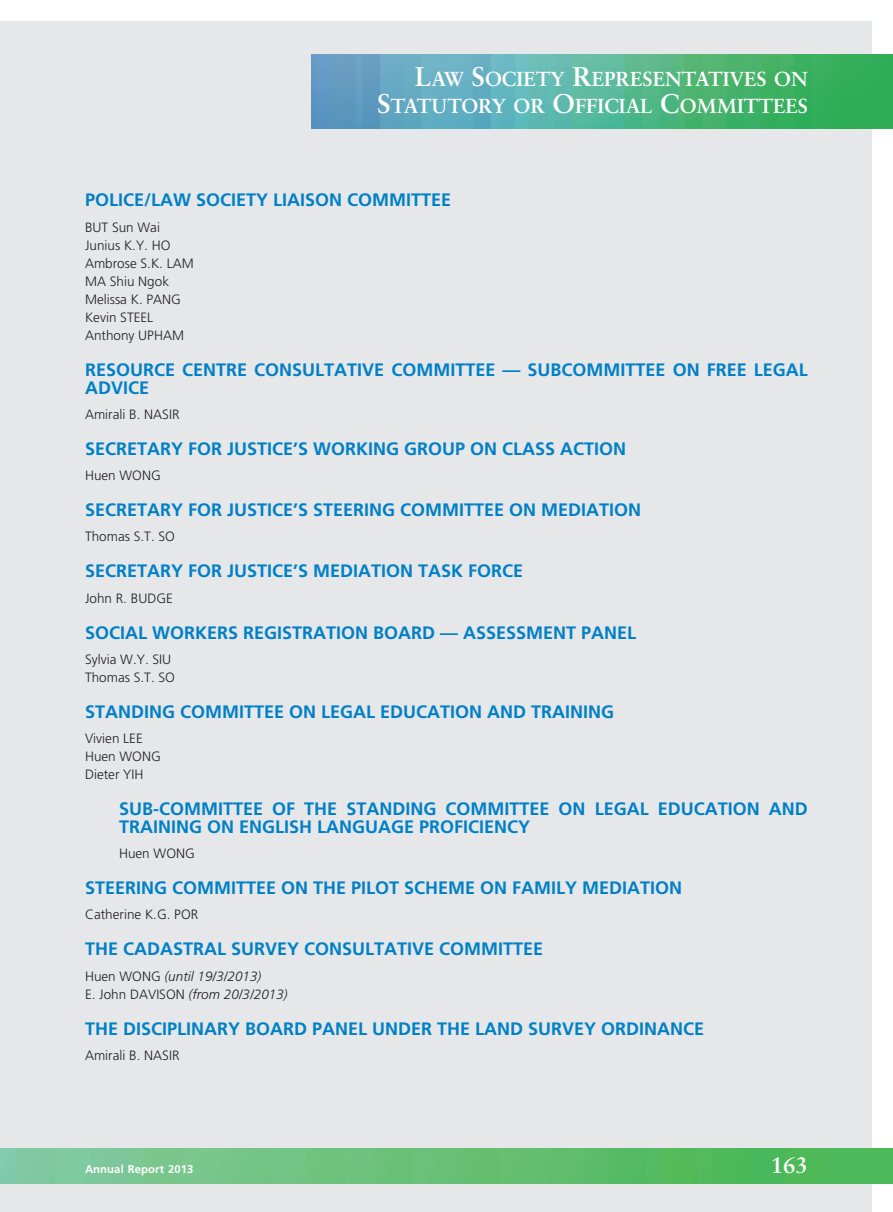
<style>
.page{position:relative;width:893px;height:1212px;background:#fff}
.page>*{position:absolute;margin:0;border:0;box-sizing:border-box;transform-origin:0 0}
.t1{font:700 22.5px "Sabon LT Std";color:#fff}
.t2{font:700 20.25px/27px "Sabon LT Std";color:#fff;text-align:right}
.t3{font:700 18px/18px "Frutiger LT Std";color:#0080c7}
.t4{font:300 13.5px/18px "Frutiger LT Std";color:#231f20}
.t5{font:italic 300 13.5px/18px "Frutiger LT Std";color:#231f20}
.t6{font:700 11.25px "Frutiger LT Std";letter-spacing:.01em;color:#fff}
.s1{font-size:27px}
.s2{font-style:normal}
</style>
<div class="page">
<div style="left:0;top:21px;width:872px;height:1191px;background:#e6e7e9"></div>
<img style="left:312px;top:54px;width:581px;height:75px">
<img style="left:0;top:1148px;width:893px;height:35px">
<p class="t2" style="left:377px;top:67px;width:432px"><span class="s1">L</span>AW <span class="s1">S</span>OCIETY <span class="s1">R</span>EPRESENTATIVES ON<br><span class="s1">S</span>TATUTORY OR <span class="s1">O</span>FFICIAL <span class="s1">C</span>OMMITTEES</p>
<p class="t3" style="left:85px;top:192px;width:368px">POLICE/LAW SOCIETY LIAISON COMMITTEE</p>
<p class="t4" style="left:85px;top:219px;width:110px">BUT Sun Wai<br>Junius K.Y. HO<br>Ambrose S.K. LAM<br>MA Shiu Ngok<br>Melissa K. PANG<br>Kevin STEEL<br>Anthony UPHAM</p>
<p class="t3" style="left:85px;top:362px;width:724px">RESOURCE CENTRE CONSULTATIVE COMMITTEE — SUBCOMMITTEE ON FREE LEGAL<br>ADVICE</p>
<p class="t4" style="left:85px;top:406px;width:96px">Amirali B. NASIR</p>
<p class="t3" style="left:85px;top:441px;width:543px">SECRETARY FOR JUSTICE’S WORKING GROUP ON CLASS ACTION</p>
<p class="t4" style="left:85px;top:467px;width:77px">Huen WONG</p>
<p class="t3" style="left:85px;top:502px;width:558px">SECRETARY FOR JUSTICE’S STEERING COMMITTEE ON MEDIATION</p>
<p class="t4" style="left:85px;top:529px;width:92px">Thomas S.T. SO</p>
<p class="t3" style="left:85px;top:563px;width:440px">SECRETARY FOR JUSTICE’S MEDIATION TASK FORCE</p>
<p class="t4" style="left:85px;top:590px;width:89px">John R. BUDGE</p>
<p class="t3" style="left:85px;top:625px;width:553px">SOCIAL WORKERS REGISTRATION BOARD — ASSESSMENT PANEL</p>
<p class="t4" style="left:85px;top:651px;width:92px">Sylvia W.Y. SIU<br>Thomas S.T. SO</p>
<p class="t3" style="left:85px;top:704px;width:531px">STANDING COMMITTEE ON LEGAL EDUCATION AND TRAINING</p>
<p class="t4" style="left:85px;top:730px;width:77px">Vivien LEE<br>Huen WONG<br>Dieter YIH</p>
<p class="t3" style="left:119px;top:801px;width:690px">SUB-COMMITTEE OF THE STANDING COMMITTEE ON LEGAL EDUCATION AND<br>TRAINING ON ENGLISH LANGUAGE PROFICIENCY</p>
<p class="t4" style="left:119px;top:845px;width:77px">Huen WONG</p>
<p class="t3" style="left:85px;top:880px;width:599px">STEERING COMMITTEE ON THE PILOT SCHEME ON FAMILY MEDIATION</p>
<p class="t4" style="left:85px;top:907px;width:115px">Catherine K.G. POR</p>
<p class="t3" style="left:85px;top:941px;width:460px">THE CADASTRAL SURVEY CONSULTATIVE COMMITTEE</p>
<p class="t5" style="left:85px;top:968px;width:204px"><span class="s2">Huen WONG</span> (until 19/3/2013)<br><span class="s2">E. John DAVISON</span> (from 20/3/2013)</p>
<p class="t3" style="left:85px;top:1021px;width:621px">THE DISCIPLINARY BOARD PANEL UNDER THE LAND SURVEY ORDINANCE</p>
<p class="t4" style="left:85px;top:1047px;width:96px">Amirali B. NASIR</p>
<p class="t6" style="left:85px;top:1164px;width:110px">Annual Report 2013</p>
<p class="t1" style="left:771px;top:1156px;width:39px">163</p>
</div>
